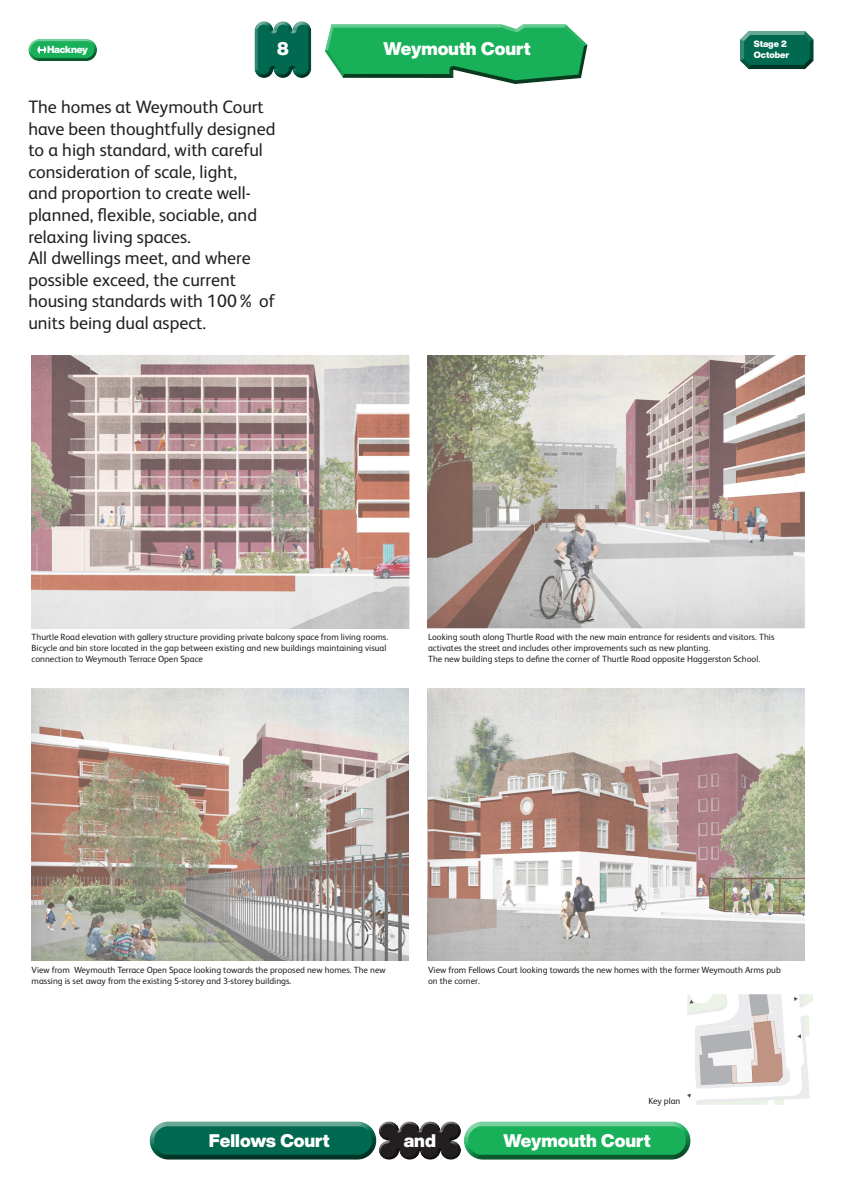
<style>
.page{position:relative;width:842px;height:1192px;background:#fff}
.page>*{position:absolute;margin:0;border:0;box-sizing:border-box;transform-origin:0 0}
.Intro{font:18px/21.6px "FS Albert";color:#231f20}
.Text{font:900 18px "Helvetica Now Display";color:#fff}
.t1{font:900 10px "Helvetica Now Display";letter-spacing:-.03em;color:#fff}
.t2{font:9px/10.8px "FS Albert";color:#231f20}
.t3{font:900 9px/10.8px "Helvetica Now Display";color:#fff}
</style>
<div class="page">
<div style="left:739px;top:31px;width:75px;height:30px;background:#fff;opacity:.75"></div>
<div style="left:739px;top:39px;width:75px;height:31px;background:#231f20;opacity:.75"></div>
<div style="left:28px;top:38px;width:69px;height:17px;background:#fff;opacity:.75"></div>
<div style="left:28px;top:41px;width:69px;height:20px;background:#231f20;opacity:.75"></div>
<svg style="left:37px;top:45px;width:9px;height:9px"></svg>
<svg style="left:40px;top:44px;width:4px;height:12px"></svg>
<div style="left:149px;top:1121px;width:228px;height:28px;background:#fff;opacity:.75"></div>
<div style="left:149px;top:1125px;width:228px;height:35px;background:#231f20;opacity:.75"></div>
<div style="left:463px;top:1121px;width:228px;height:28px;background:#fff;opacity:.75"></div>
<div style="left:463px;top:1125px;width:228px;height:35px;background:#231f20;opacity:.75"></div>
<div style="left:378px;top:1121px;width:83px;height:33px;background:#fff;opacity:.75"></div>
<div style="left:378px;top:1123px;width:83px;height:37px;background:#231f20;opacity:.75"></div>
<div style="left:324px;top:24px;width:264px;height:56px;background:#fff;opacity:.75"></div>
<div style="left:324px;top:44px;width:264px;height:41px;background:#231f20;opacity:.75"></div>
<div style="left:254px;top:22px;width:58px;height:56px;background:#231f20;opacity:.75"></div>
<img style="left:687px;top:994px;width:126px;height:110px">
<img style="left:428px;top:356px;width:377px;height:273px">
<img style="left:427px;top:688px;width:378px;height:273px">
<img style="left:32px;top:356px;width:377px;height:273px">
<img style="left:32px;top:688px;width:377px;height:273px">
<p class="t1" style="left:47px;top:43px;width:42px">Hackney</p>
<p class="t3" style="left:754px;top:39px;width:37px">Stage 2<br>October</p>
<p class="Text" style="left:277px;top:37px;width:13px">8</p>
<p class="Text" style="left:384px;top:37px;width:149px">Weymouth Court</p>
<p class="Intro" style="left:28px;top:95px;width:248px">The homes at Weymouth Court have been thoughtfully designed to a high standard, with careful consideration of scale, light,<br>and proportion to create well&shy;planned, flexible, sociable, and relaxing living spaces.</p>
<p class="Intro" style="left:28px;top:246px;width:248px">All dwellings meet, and where possible exceed, the current housing standards with 100% of units being dual aspect.</p>
<p class="t2" style="left:32px;top:632px;width:358px">Thurtle Road elevation with gallery structure providing private balcony space from living rooms.</p>
<p class="t2" style="left:32px;top:642px;width:356px">Bicycle and bin store located in the gap between existing and new buildings maintaining visual connection to Weymouth Terrace Open Space</p>
<p class="t2" style="left:428px;top:632px;width:348px">Looking south along Thurtle Road with the new main entrance for residents and visitors. This activates the street and includes other improvements such as new planting.</p>
<p class="t2" style="left:428px;top:653px;width:334px">The new building steps to define the corner of Thurtle Road opposite Haggerston School.</p>
<p class="t2" style="left:32px;top:964px;width:356px">View from Weymouth Terrace Open Space looking towards the proposed new homes. The new massing is set away from the existing 5-storey and 3-storey buildings.</p>
<p class="t2" style="left:428px;top:964px;width:354px">View from Fellows Court looking towards the new homes with the former Weymouth Arms pub on the corner.</p>
<p class="t2" style="left:648px;top:1095px;width:33px">Key plan</p>
<h1 class="Text" style="left:209px;top:1128px;width:122px">Fellows Court</h1>
<h1 class="Text" style="left:404px;top:1128px;width:34px">and</h1>
<h1 class="Text" style="left:504px;top:1128px;width:149px">Weymouth Court</h1>
</div>
